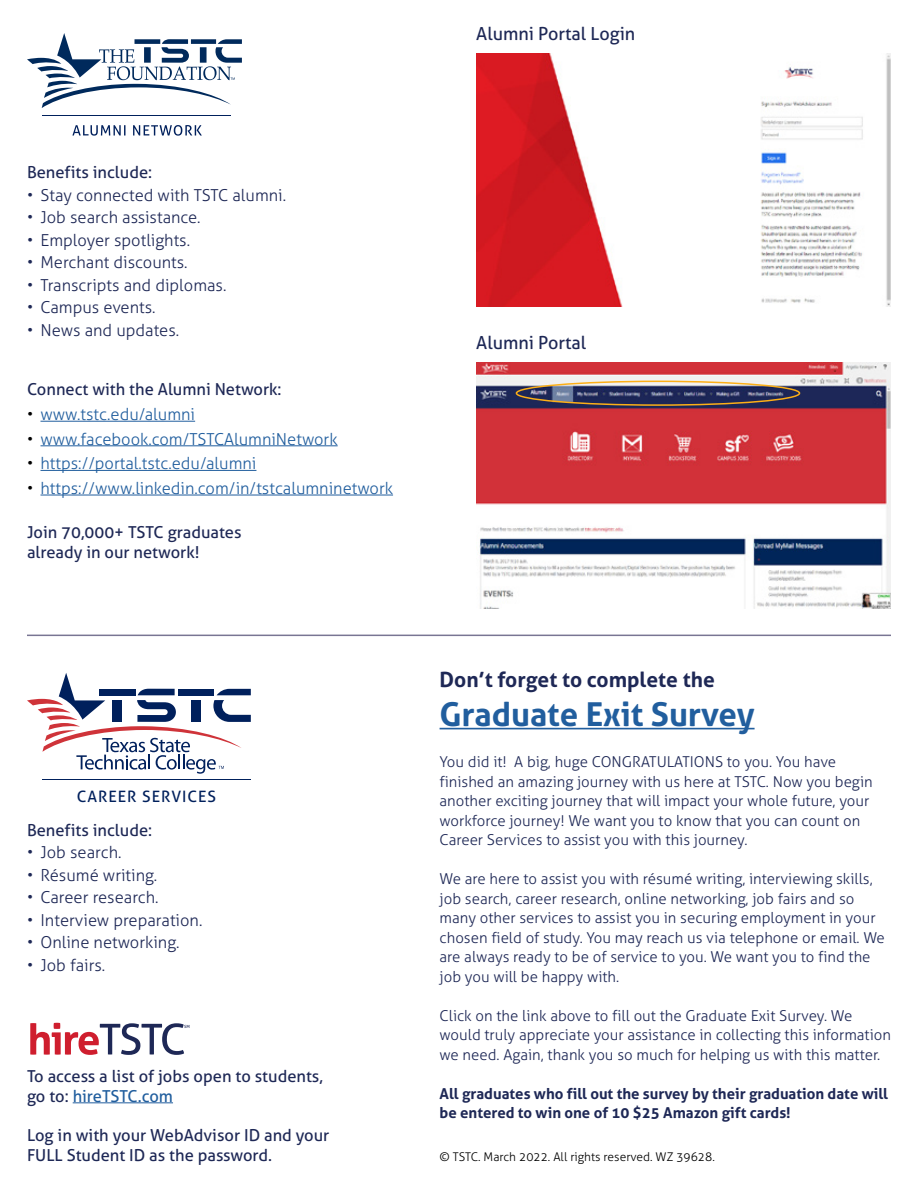
<style>
.page{position:relative;width:918px;height:1188px;background:#fff}
.page>*{position:absolute;margin:0;border:0;box-sizing:border-box;transform-origin:0 0}
.t1{font:700 33px "Aller";color:#215e9e}
.t2{font:700 21px "Aller";color:#1e2856}
.t3{font:18px "Aller";color:#1e2856}
.t4{font:300 16.5px "Aller";color:#1e2856}
.t5{font:16.5px/19.8px "Aller";color:#1e2856}
.t6{font:300 16.5px "Aller";color:#215e9e}
.t7{font:15.75px "Aller";letter-spacing:.06em;color:#00205c}
.t8{font:300 15px/19.5px "Aller";color:#1e2856}
.t9{font:700 15px/19.5px "Aller";color:#1e2856}
.t10{font:300 12px "Aller";color:#000}
.t11{font:4.35px "Aller";color:#1e2856}
.s1{color:#000}
.s2{color:#215e9e}
</style>
<div class="page">
<hr style="left:40px;top:421px;width:155px;height:1px;background:#215e9e">
<hr style="left:40px;top:445px;width:298px;height:1px;background:#215e9e">
<hr style="left:40px;top:470px;width:216px;height:1px;background:#215e9e">
<hr style="left:40px;top:495px;width:353px;height:1px;background:#215e9e">
<hr style="left:440px;top:728px;width:315px;height:1px;background:#215e9e">
<svg style="left:27px;top:33px;width:215px;height:75px"></svg>
<hr style="left:42px;top:115px;width:188px;height:1px;background:#00205c">
<svg style="left:72px;top:125px;width:53px;height:11px"></svg>
<svg style="left:133px;top:125px;width:69px;height:11px"></svg>
<svg style="left:27px;top:673px;width:224px;height:101px"></svg>
<hr style="left:43px;top:779px;width:208px;height:1px;background:#00205c">
<img style="left:476px;top:53px;width:415px;height:253px">
<img style="left:476px;top:362px;width:415px;height:247px">
<div style="left:516px;top:381px;width:284px;height:25px;border:2px solid #fcaf17;border-radius:50%"></div>
<hr style="left:27px;top:635px;width:864px;height:1px;background:#797593">
<hr style="left:73px;top:1102px;width:100px;height:1px;background:#215e9e">
<svg style="left:30px;top:1023px;width:154px;height:32px"></svg>
<p class="t3" style="left:476px;top:23px;width:161px">Alumni Portal Login</p>
<p class="t5" style="left:27px;top:163px;width:127px">Benefits include:</p>
<p class="t4" style="left:27px;top:185px;width:261px">• Stay connected with TSTC alumni.</p>
<p class="t4" style="left:27px;top:208px;width:175px">• Job search assistance.</p>
<p class="t4" style="left:27px;top:230px;width:165px">• Employer spotlights.</p>
<p class="t4" style="left:27px;top:253px;width:162px">• Merchant discounts.</p>
<p class="t4" style="left:27px;top:275px;width:201px">• Transcripts and diplomas.</p>
<p class="t4" style="left:27px;top:298px;width:130px">• Campus events.</p>
<p class="t4" style="left:27px;top:320px;width:154px">• News and updates.</p>
<p class="t5" style="left:27px;top:380px;width:256px">Connect with the Alumni Network:</p>
<p class="t6" style="left:27px;top:404px;width:170px"><span class="s1">•</span> www.tstc.edu/alumni</p>
<p class="t6" style="left:27px;top:429px;width:312px"><span class="s1">•</span> www.facebook.com/TSTCAlumniNetwork</p>
<p class="t6" style="left:27px;top:453px;width:231px"><span class="s1">•</span> https://portal.tstc.edu/alumni</p>
<p class="t6" style="left:27px;top:478px;width:368px"><span class="s1">•</span> https://www.linkedin.com/in/tstcalumninetwork</p>
<p class="t5" style="left:27px;top:522px;width:216px">Join 70,000+ TSTC graduates</p>
<p class="t5" style="left:27px;top:542px;width:174px">already in our network!</p>
<p class="t7" style="left:77px;top:787px;width:141px">CAREER SERVICES</p>
<p class="t5" style="left:27px;top:820px;width:127px">Benefits include:</p>
<p class="t4" style="left:27px;top:842px;width:96px">• Job search.</p>
<p class="t4" style="left:27px;top:865px;width:132px">• Résumé writing.</p>
<p class="t4" style="left:27px;top:887px;width:133px">• Career research.</p>
<p class="t4" style="left:27px;top:910px;width:177px">• Interview preparation.</p>
<p class="t4" style="left:27px;top:932px;width:154px">• Online networking.</p>
<p class="t4" style="left:27px;top:955px;width:80px">• Job fairs.</p>
<p class="t11" style="left:184px;top:1024px;width:7px">SM</p>
<p class="t5" style="left:27px;top:1066px;width:297px">To access a list of jobs open to students, go to: <span class="s2">hireTSTC.com</span></p>
<p class="t5" style="left:27px;top:1125px;width:304px">Log in with your WebAdvisor ID and your<br>FULL Student ID as the password.</p>
<p class="t3" style="left:476px;top:332px;width:112px">Alumni Portal</p>
<p class="t2" style="left:440px;top:666px;width:277px">Don’t forget to complete the</p>
<p class="t1" style="left:440px;top:694px;width:317px">Graduate Exit Survey</p>
<p class="t8" style="left:440px;top:752px;width:435px">You did it! A big, huge CONGRATULATIONS to you. You have finished an amazing journey with us here at TSTC. Now you begin another exciting journey that will impact your whole future, your workforce journey! We want you to know that you can count on Career Services to assist you with this journey.</p>
<p class="t8" style="left:440px;top:869px;width:447px">We are here to assist you with résumé writing, interviewing skills, job search, career research, online networking, job fairs and so many other services to assist you in securing employment in your chosen field of study. You may reach us via telephone or email. We are always ready to be of service to you. We want you to find the job you will be happy with.</p>
<p class="t8" style="left:440px;top:1006px;width:453px">Click on the link above to fill out the Graduate Exit Survey. We would truly appreciate your assistance in collecting this information we need. Again, thank you so much for helping us with this matter.</p>
<p class="t9" style="left:440px;top:1084px;width:450px">All graduates who fill out the survey by their graduation date will be entered to win one of 10 $25 Amazon gift cards!</p>
<p class="t10" style="left:440px;top:1150px;width:277px">© TSTC. March 2022. All rights reserved. WZ 39628.</p>
</div>
